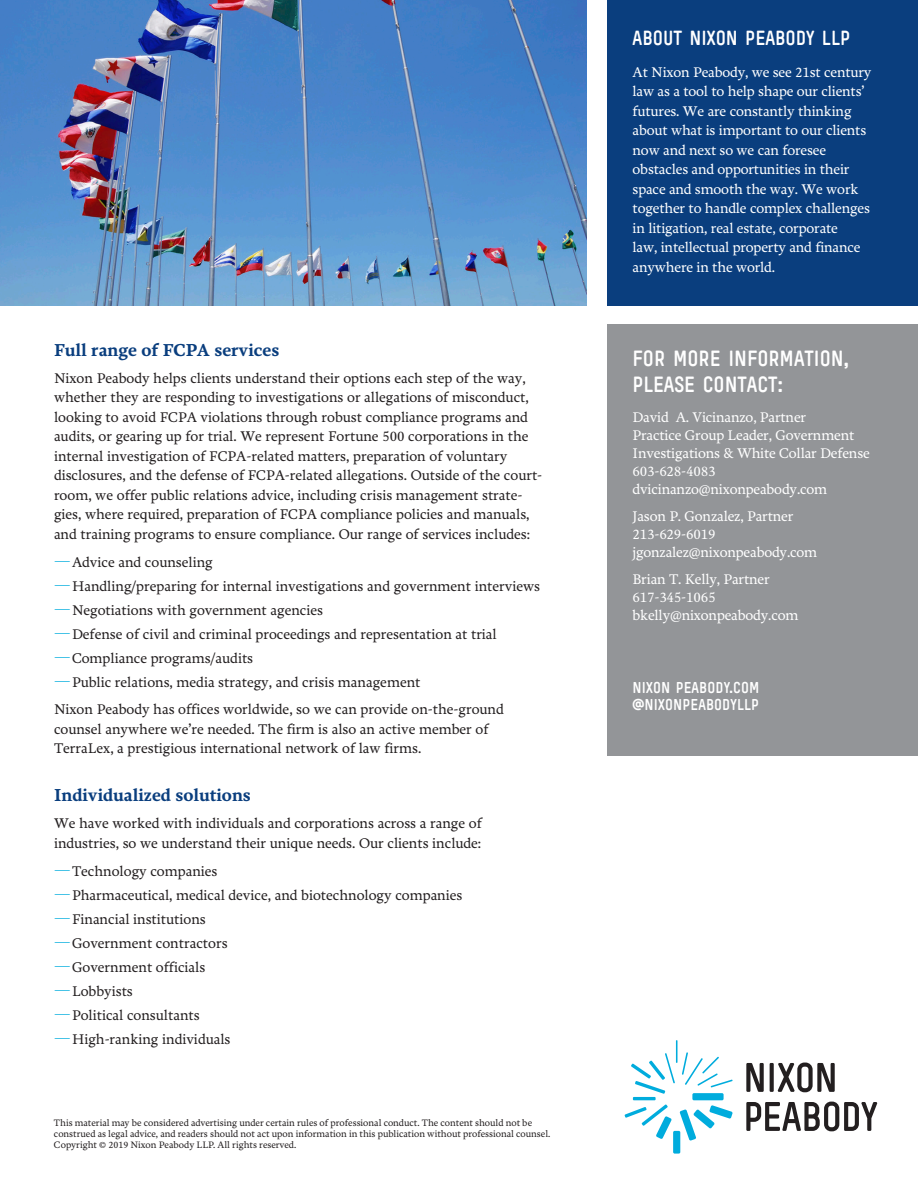
<style>
.page{position:relative;width:918px;height:1188px;background:#fff}
.page>*{position:absolute;margin:0;border:0;box-sizing:border-box;transform-origin:0 0}
.NP_CONTACT_HEADER{font:21px/25.5px "NP Simple TT Bold";color:#fff}
.about_header{font:19.5px "NP Simple TT Bold";color:#fff}
.Subhead{font:700 18px "Freya";color:#0a3e7e}
.t1{font:15px/16.5px "NP Simple TT Bold";letter-spacing:.01em;color:#fff}
.NP_body{font:500 14.7px/19.5px "Freya";color:#231f20}
.about_text{font:500 14.7px/19.5px "Freya";letter-spacing:-.01em;color:#fff}
.contact_address{font:500 14.7px/18px "Freya";letter-spacing:-.01em;color:#fff}
.t2{font:500 9.75px/11.1px "Freya";color:#231f20}
.s1{font-size:16.5px;color:#00acdd}
</style>
<div class="page">
<div style="left:607px;top:324px;width:311px;height:432px;background:#939598"></div>
<div style="left:607px;top:0;width:311px;height:306px;background:#0a3e7e"></div>
<img style="left:0;top:0;width:587px;height:306px">
<svg style="left:625px;top:1104px;width:47px;height:35px"></svg>
<svg style="left:680px;top:1105px;width:53px;height:36px"></svg>
<div style="left:692px;top:1093px;width:32px;height:7px;background:#00acdd;border-radius:2px"></div>
<hr style="left:633px;top:1097px;width:23px;height:3px;background:#00acdd">
<svg style="left:682px;top:1052px;width:51px;height:36px"></svg>
<div style="left:673px;top:1131px;width:7px;height:23px;background:#00acdd;border-radius:2px"></div>
<hr style="left:676px;top:1040px;width:2px;height:23px;background:#00acdd">
<svg style="left:631px;top:1053px;width:44px;height:41px"></svg>
<svg style="left:746px;top:1063px;width:18px;height:29px"></svg>
<svg style="left:778px;top:1063px;width:57px;height:29px"></svg>
<svg style="left:770px;top:1063px;width:4px;height:29px"></svg>
<svg style="left:746px;top:1102px;width:131px;height:29px"></svg>
<p class="Subhead" style="left:54px;top:340px;width:227px">Full range of FCPA services</p>
<p class="NP_body" style="left:54px;top:368px;width:490px">Nixon Peabody helps clients understand their options each step of the way, whether they are responding to investigations or allegations of misconduct, looking to avoid FCPA violations through robust compliance programs and audits, or gearing up for trial. We represent Fortune 500 corporations in the internal investigation of FCPA-related matters, preparation of voluntary disclosures, and the defense of FCPA-related allegations. Outside of the court&shy;room, we offer public relations advice, including crisis management strate&shy;gies, where required, preparation of FCPA compliance policies and manuals, and training programs to ensure compliance. Our range of services includes:</p>
<p class="NP_body" style="left:54px;top:553px;width:160px"><span class="s1">—</span>Advice and counseling</p>
<p class="NP_body" style="left:54px;top:577px;width:488px"><span class="s1">—</span>Handling/preparing for internal investigations and government interviews</p>
<p class="NP_body" style="left:54px;top:601px;width:271px"><span class="s1">—</span>Negotiations with government agencies</p>
<p class="NP_body" style="left:54px;top:625px;width:444px"><span class="s1">—</span>Defense of civil and criminal proceedings and representation at trial</p>
<p class="NP_body" style="left:54px;top:649px;width:201px"><span class="s1">—</span>Compliance programs/audits</p>
<p class="NP_body" style="left:54px;top:673px;width:368px"><span class="s1">—</span>Public relations, media strategy, and crisis management</p>
<p class="NP_body" style="left:54px;top:700px;width:451px">Nixon Peabody has offices worldwide, so we can provide on-the-ground counsel anywhere we’re needed. The firm is also an active member of<br>TerraLex, a prestigious international network of law firms.</p>
<p class="Subhead" style="left:54px;top:785px;width:198px">Individualized solutions</p>
<p class="NP_body" style="left:54px;top:814px;width:429px">We have worked with individuals and corporations across a range of industries, so we understand their unique needs. Our clients include:</p>
<p class="NP_body" style="left:54px;top:862px;width:165px"><span class="s1">—</span>Technology companies</p>
<p class="NP_body" style="left:54px;top:886px;width:410px"><span class="s1">—</span>Pharmaceutical, medical device, and biotechnology companies</p>
<p class="NP_body" style="left:54px;top:910px;width:153px"><span class="s1">—</span>Financial institutions</p>
<p class="NP_body" style="left:54px;top:934px;width:175px"><span class="s1">—</span>Government contractors</p>
<p class="NP_body" style="left:54px;top:958px;width:153px"><span class="s1">—</span>Government officials</p>
<p class="NP_body" style="left:54px;top:982px;width:80px"><span class="s1">—</span>Lobbyists</p>
<p class="NP_body" style="left:54px;top:1006px;width:147px"><span class="s1">—</span>Political consultants</p>
<p class="NP_body" style="left:54px;top:1030px;width:178px"><span class="s1">—</span>High-ranking individuals</p>
<p class="t2" style="left:54px;top:1117px;width:498px">This material may be considered advertising under certain rules of professional conduct. The content should not be construed as legal advice, and readers should not act upon information in this publication without professional counsel.<br>Copyright © 2019 Nixon Peabody LLP. All rights reserved.</p>
<p class="about_header" style="left:633px;top:26px;width:219px">ABOUT NIXON PEABODY LLP</p>
<p class="about_text" style="left:633px;top:62px;width:240px">At Nixon Peabody, we see 21st century law as a tool to help shape our clients’ futures. We are constantly thinking about what is important to our clients now and next so we can foresee obstacles and opportunities in their space and smooth the way. We work together to handle complex challenges in litigation, real estate, corporate<br>law, intellectual property and finance anywhere in the world.</p>
<p class="NP_CONTACT_HEADER" style="left:633px;top:345px;width:218px">FOR MORE INFORMATION,<br>PLEASE CONTACT:</p>
<p class="contact_address" style="left:633px;top:408px;width:239px">David A. Vicinanzo, Partner<br>Practice Group Leader, Government<br>Investigations &amp; White Collar Defense<br>603-628-4083 dvicinanzo@nixonpeabody.com</p>
<p class="contact_address" style="left:633px;top:507px;width:186px">Jason P. Gonzalez, Partner<br>213-629-6019 jgonzalez@nixonpeabody.com</p>
<p class="contact_address" style="left:633px;top:570px;width:167px">Brian T. Kelly, Partner<br>617-345-1065 bkelly@nixonpeabody.com</p>
<p class="t1" style="left:633px;top:679px;width:128px">NIXON PEABODY.COM @NIXONPEABODYLLP</p>
</div>
